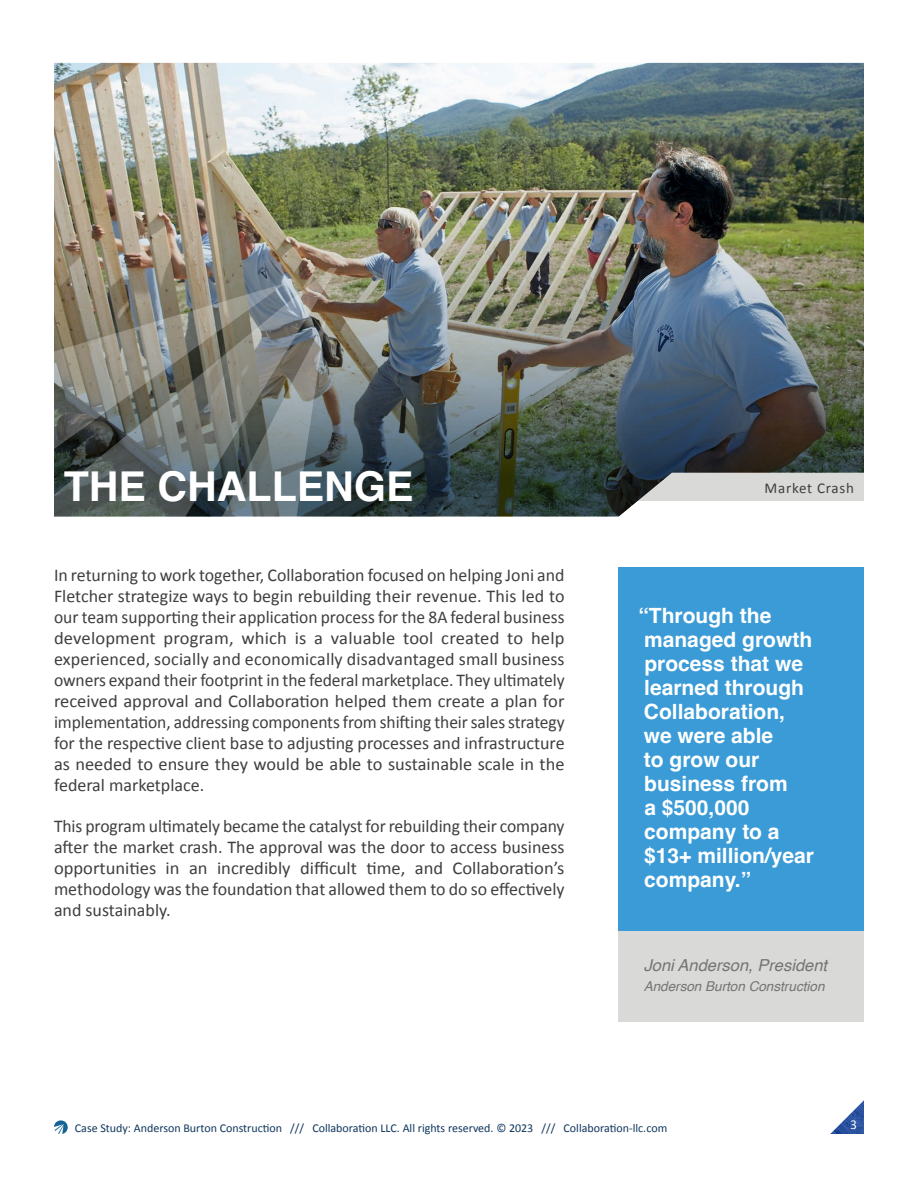
<style>
.page{position:relative;width:918px;height:1188px;background:#fff}
.page>*{position:absolute;margin:0;border:0;box-sizing:border-box;transform-origin:0 0}
.Main_Header{font:700 41.1px "Helvetica";color:#fff}
.Side_Quote{font:700 21px/24px "Helvetica";color:#fff}
.Body_Text{font:18px/21px "Calibri";color:#403f3f;text-align:justify}
.Side_Quote-2{font:italic 16.5px "Helvetica";color:#747474}
.SQ1{font:15px "Calibri";letter-spacing:.05em;color:#403f3f}
.Side_Quote-3{font:italic 13.5px "Helvetica";color:#747474}
.t1{font:13.5px "Calibri";color:#fff}
.t2{font:12px "Calibri";color:#0f365c}
</style>
<div class="page">
<svg style="left:54px;top:1120px;width:14px;height:14px"></svg>
<img style="left:830px;top:1100px;width:34px;height:34px">
<img style="left:54px;top:63px;width:810px;height:454px">
<img style="left:54px;top:268px;width:291px;height:249px">
<div style="left:619px;top:568px;width:245px;height:431px;background:#3a9bd6"></div>
<div style="left:619px;top:932px;width:245px;height:90px;background:#d9d9d8"></div>
<p class="Main_Header" style="left:64px;top:462px;width:351px">THE CHALLENGE</p>
<p class="SQ1" style="left:765px;top:477px;width:91px">Market Crash</p>
<p class="Body_Text" style="left:54px;top:564px;width:512px">In returning to work together, Collaboration focused on helping Joni and Fletcher strategize ways to begin rebuilding their revenue. This led to our team supporting their application process for the 8A federal business development program, which is a valuable tool created to help experienced, socially and economically disadvantaged small business owners expand their footprint in the federal marketplace. They ultimately received approval and Collaboration helped them create a plan for implementation, addressing components from shifting their sales strategy for the respective client base to adjusting processes and infrastructure as needed to ensure they would be able to sustainable scale in the federal marketplace.</p>
<p class="Body_Text" style="left:54px;top:815px;width:512px">This program ultimately became the catalyst for rebuilding their company after the market crash. The approval was the door to access business opportunities in an incredibly difficult time, and Collaboration’s methodology was the foundation that allowed them to do so effectively and sustainably.</p>
<p class="Side_Quote" style="left:638px;top:606px;width:177px">“Through the managed growth process that we learned through<br>Collaboration,<br>we were able<br>to grow our business from<br>a $500,000 company to a $13+ million/year company.”</p>
<p class="Side_Quote-2" style="left:644px;top:953px;width:185px">Joni Anderson, President</p>
<p class="Side_Quote-3" style="left:644px;top:976px;width:182px">Anderson Burton Construction</p>
<p class="t2" style="left:75px;top:1119px;width:594px">Case Study: Anderson Burton Construction /// Collaboration LLC. All rights reserved. © 2023 /// Collaboration-llc.com</p>
<p class="t1" style="left:850px;top:1115px;width:8px">3</p>
</div>
